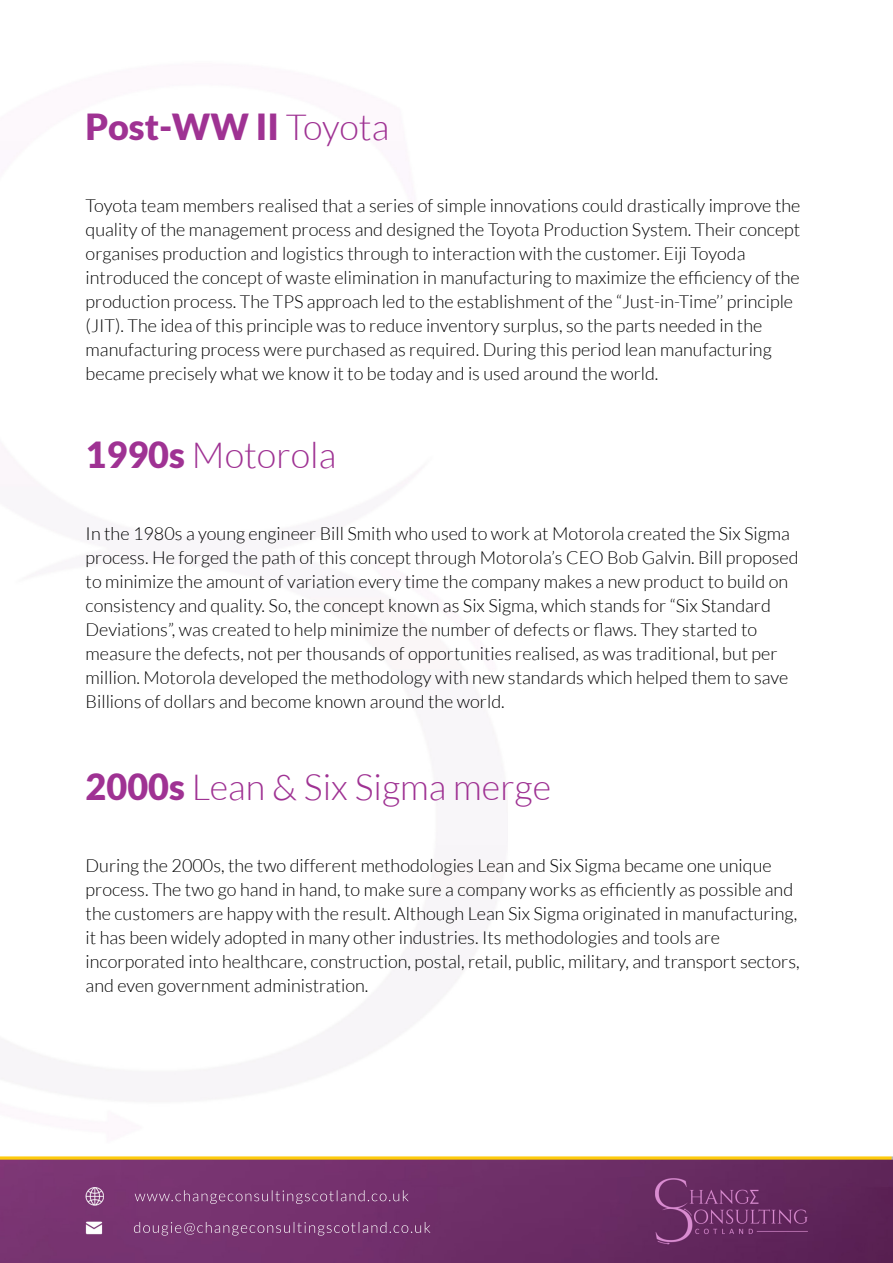
<style>
.page{position:relative;width:893px;height:1263px;background:#fff}
.page>*{position:absolute;margin:0;border:0;box-sizing:border-box;transform-origin:0 0}
.t1{font:300 36px "Lato";color:#9f3293}
.t2{font:900 36px "Lato";color:#9f3293}
.t3{font:300 18px/24px "Lato";color:#000}
.s1{font-weight:300}
.s2{font-weight:900}
</style>
<div class="page">
<img style="left:0;top:1160px;width:893px;height:103px">
<h1 class="t2" style="left:86px;top:105px;width:305px">Post-WW II <span class="s1">Toyota</span></h1>
<p class="t3" style="left:86px;top:193px;width:716px">Toyota team members realised that a series of simple innovations could drastically improve the quality of the management process and designed the Toyota Production System. Their concept organises production and logistics through to interaction with the customer. Eiji Toyoda introduced the concept of waste elimination in manufacturing to maximize the efficiency of the production process. The TPS approach led to the establishment of the “Just-in-Time’’ principle (JIT). The idea of this principle was to reduce inventory surplus, so the parts needed in the manufacturing process were purchased as required. During this period lean manufacturing became precisely what we know it to be today and is used around the world.</p>
<h1 class="t1" style="left:86px;top:436px;width:252px"><span class="s2">1990s</span> Motorola</h1>
<p class="t3" style="left:86px;top:522px;width:714px">In the 1980s a young engineer Bill Smith who used to work at Motorola created the Six Sigma process. He forged the path of this concept through Motorola’s CEO Bob Galvin. Bill proposed to minimize the amount of variation every time the company makes a new product to build on consistency and quality. So, the concept known as Six Sigma, which stands for “Six Standard Deviations”, was created to help minimize the number of defects or flaws. They started to measure the defects, not per thousands of opportunities realised, as was traditional, but per million. Motorola developed the methodology with new standards which helped them to save Billions of dollars and become known around the world.</p>
<h1 class="t1" style="left:86px;top:767px;width:467px"><span class="s2">2000s</span> Lean &amp; Six Sigma merge</h1>
<p class="t3" style="left:86px;top:853px;width:716px">During the 2000s, the two different methodologies Lean and Six Sigma became one unique process. The two go hand in hand, to make sure a company works as efficiently as possible and the customers are happy with the result. Although Lean Six Sigma originated in manufacturing, it has been widely adopted in many other industries. Its methodologies and tools are incorporated into healthcare, construction, postal, retail, public, military, and transport sectors, and even government administration.</p>
</div>
